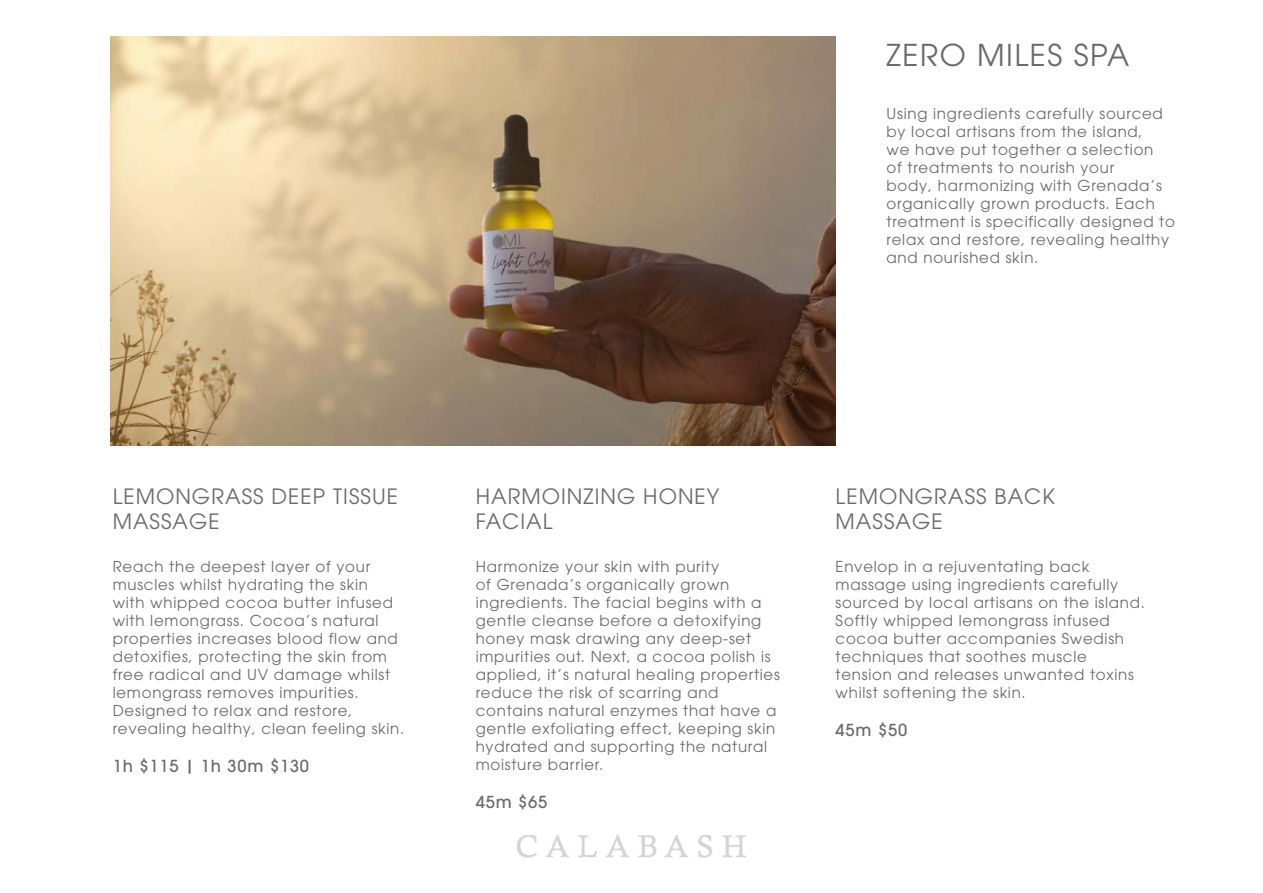
<style>
.page{position:relative;width:1263px;height:893px;background:#fff}
.page>*{position:absolute;margin:0;border:0;box-sizing:border-box;transform-origin:0 0}
.t1{font:30px "ITC Avant Garde Pro";letter-spacing:.05em;color:#6b6b6a}
.t2{font:21px/25.2px "ITC Avant Garde Pro";letter-spacing:.05em;color:#6b6b6a}
.t3{font:500 16.5px "ITC Avant Garde Pro";letter-spacing:.05em;color:#6b6b6a}
.t4{font:15px/18px "ITC Avant Garde Pro";letter-spacing:.05em;color:#6b6b6a}
</style>
<div class="page">
<img style="left:111px;top:37px;width:725px;height:409px">
<img style="left:517px;top:835px;width:229px;height:23px">
<h1 class="t1" style="left:887px;top:36px;width:244px">ZERO MILES SPA</h1>
<p class="t4" style="left:887px;top:105px;width:290px">Using ingredients carefully sourced by local artisans from the island,<br>we have put together a selection<br>of treatments to nourish your<br>body, harmonizing with Grenada’s organically grown products. Each treatment is specifically designed to relax and restore, revealing healthy and nourished skin.</p>
<h2 class="t2" style="left:113px;top:483px;width:287px">LEMONGRASS DEEP TISSUE<br>MASSAGE</h2>
<p class="t4" style="left:113px;top:557px;width:293px">Reach the deepest layer of your muscles whilst hydrating the skin<br>with whipped cocoa butter infused with lemongrass. Cocoa’s natural properties increases blood flow and detoxifies, protecting the skin from free radical and UV damage whilst lemongrass removes impurities.<br>Designed to relax and restore, revealing healthy, clean feeling skin.</p>
<p class="t3" style="left:113px;top:755px;width:198px">1h $115 | 1h 30m $130</p>
<h2 class="t2" style="left:476px;top:483px;width:245px">HARMOINZING HONEY<br>FACIAL</h2>
<p class="t4" style="left:476px;top:557px;width:306px">Harmonize your skin with purity<br>of Grenada’s organically grown ingredients. The facial begins with a gentle cleanse before a detoxifying honey mask drawing any deep-set impurities out. Next, a cocoa polish is applied, it’s natural healing properties reduce the risk of scarring and contains natural enzymes that have a gentle exfoliating effect, keeping skin hydrated and supporting the natural moisture barrier.</p>
<p class="t3" style="left:476px;top:791px;width:73px">45m $65</p>
<h2 class="t2" style="left:836px;top:483px;width:221px">LEMONGRASS BACK<br>MASSAGE</h2>
<p class="t4" style="left:836px;top:557px;width:311px">Envelop in a rejuventating back massage using ingredients carefully sourced by local artisans on the island.<br>Softly whipped lemongrass infused cocoa butter accompanies Swedish techniques that soothes muscle tension and releases unwanted toxins whilst softening the skin.</p>
<p class="t3" style="left:836px;top:719px;width:73px">45m $50</p>
</div>
